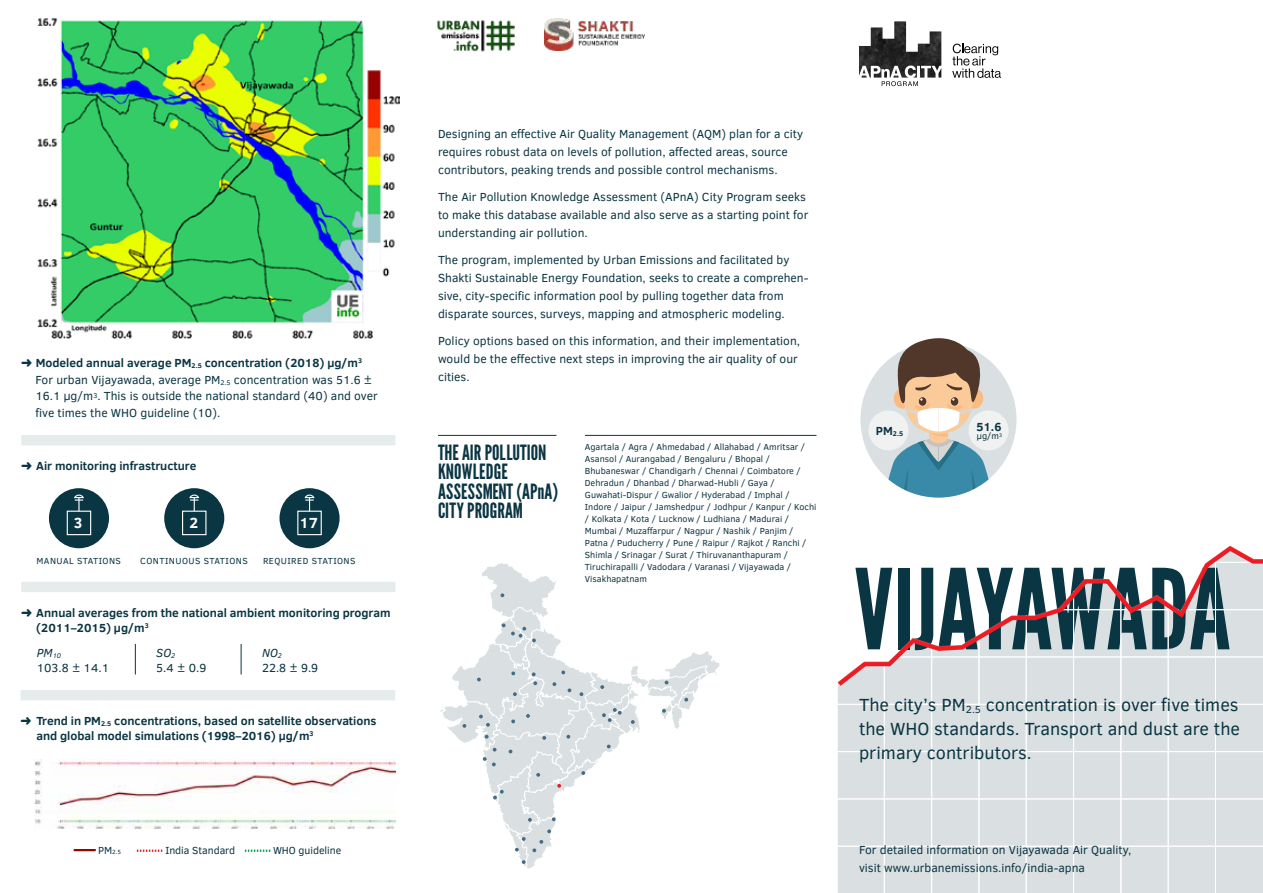
<style>
.page{position:relative;width:1263px;height:893px;background:#fff}
.page>*{position:absolute;margin:0;border:0;box-sizing:border-box;transform-origin:0 0}
.t1{font:111px "League Gothic";color:#0a3542}
.t2{font:21px/19.5px "League Gothic";color:#0a3542}
.t3{font:18px/24px "Clear Sans";color:#0a3542;text-align:justify}
.t4{font:700 15px "Clear Sans";color:#fff}
.t5{font:12px/18px "Clear Sans";color:#0a3542}
.t6{font:700 12px/15px "Clear Sans";color:#0a3542}
.t7{font:10.5px "Clear Sans";letter-spacing:-.005em;color:#0a3542}
.t8{font:9px/12px "Clear Sans";color:#0d3542}
.t9{font:9px "Clear Sans";letter-spacing:.05em;color:#0a3542}
.t10{font:700 7.05px "Clear Sans";color:#0a3542}
.t11{font:6.15px "Clear Sans";color:#0a3542}
.s1{font-weight:700}
.s2{font-style:italic}
.s3{font-size:10.5px}
.s4{font-size:12px}
</style>
<div class="page">
<img style="left:437px;top:20px;width:78px;height:32px">
<img style="left:544px;top:19px;width:101px;height:31px">
<svg style="left:952px;top:44px;width:49px;height:34px"></svg>
<img style="left:859px;top:21px;width:82px;height:57px">
<svg style="left:882px;top:81px;width:36px;height:5px"></svg>
<hr style="left:75px;top:849px;width:20px;height:2px;background:#940500">
<svg style="left:137px;top:850px;width:25px;height:2px"></svg>
<svg style="left:245px;top:850px;width:25px;height:2px"></svg>
<img style="left:38px;top:18px;width:361px;height:321px">
<img style="left:35px;top:760px;width:360px;height:68px">
<div style="left:860px;top:341px;width:156px;height:157px;background:#dae0e2;border-radius:50%"></div>
<hr style="left:135px;top:644px;width:1px;height:30px;background:#0a3542">
<hr style="left:241px;top:644px;width:1px;height:30px;background:#0a3542">
<div style="left:49px;top:488px;width:60px;height:60px;background:#0a3542;border-radius:50%"></div>
<div style="left:67px;top:511px;width:24px;height:24px;border:1px solid #fff"></div>
<svg style="left:73px;top:494px;width:12px;height:17px"></svg>
<div style="left:164px;top:488px;width:60px;height:60px;background:#0a3542;border-radius:50%"></div>
<div style="left:182px;top:511px;width:24px;height:24px;border:1px solid #fff"></div>
<svg style="left:188px;top:494px;width:12px;height:17px"></svg>
<div style="left:279px;top:488px;width:61px;height:60px;background:#0a3542;border-radius:50%"></div>
<div style="left:297px;top:511px;width:25px;height:24px;border:1px solid #fff"></div>
<svg style="left:304px;top:494px;width:11px;height:17px"></svg>
<div style="left:21px;top:435px;width:374px;height:10px;background:#e6ebec"></div>
<div style="left:21px;top:582px;width:374px;height:10px;background:#e6ebec"></div>
<div style="left:21px;top:690px;width:374px;height:10px;background:#e6ebec"></div>
<hr style="left:438px;top:435px;width:118px;height:1px;background:#0a3542">
<hr style="left:585px;top:435px;width:231px;height:1px;background:#0a3542">
<svg style="left:440px;top:563px;width:280px;height:306px"></svg>
<div style="left:868px;top:410px;width:40px;height:40px;background:#f0f1f1;border-radius:50%"></div>
<div style="left:968px;top:410px;width:40px;height:40px;background:#f0f1f1;border-radius:50%"></div>
<svg style="left:888px;top:338px;width:102px;height:160px"></svg>
<svg style="left:837px;top:545px;width:426px;height:348px"></svg>
<p class="t5" style="left:36px;top:355px;width:344px;line-height:16.5px;text-indent:-14px">➜ <span class="s1">Modeled annual average PM</span><sub>2.5</sub> <span class="s1">concentration (2018) μg/m</span><sup>3<br></sup>For urban Vijayawada, average PM<sub>2.5</sub> concentration was 51.6 ± 16.1 μg/m<sup>3</sup>. This is outside the national standard (40) and over five times the WHO guideline (10).</p>
<p class="t6" style="left:21px;top:458px;width:177px">➜ Air monitoring infrastructure</p>
<p class="t4" style="left:74px;top:512px;width:10px">3</p>
<p class="t9" style="left:37px;top:555px;width:86px">MANUAL STATIONS</p>
<p class="t4" style="left:190px;top:512px;width:10px">2</p>
<p class="t9" style="left:140px;top:555px;width:109px">CONTINUOUS STATIONS</p>
<p class="t4" style="left:300px;top:512px;width:20px">17</p>
<p class="t9" style="left:263px;top:555px;width:94px">REQUIRED STATIONS</p>
<p class="t6" style="left:36px;top:605px;width:356px;text-indent:-15px">➜ Annual averages from the national ambient monitoring program (2011–2015) µg/m<sup>3</sup></p>
<p class="t5" style="left:37px;top:645px;width:74px;line-height:15px"><span class="s2">PM</span><sub>10<br></sub>103.8 ± 14.1</p>
<p class="t5" style="left:156px;top:645px;width:52px;line-height:15px"><span class="s2">SO</span><sub>2<br></sub>5.4 ± 0.9</p>
<p class="t5" style="left:262px;top:645px;width:58px;line-height:15px"><span class="s2">NO</span><sub>2<br></sub>22.8 ± 9.9</p>
<p class="t6" style="left:36px;top:712px;width:342px;text-indent:-16px">➜ Trend in PM<sub>2.5</sub> concentrations, based on satellite observations and global model simulations (1998–2016) µg/m<sup>3</sup></p>
<p class="t11" style="left:98px;top:848px;width:24px"><span class="s3">PM</span>2.5</p>
<p class="t7" style="left:165px;top:843px;width:71px">India Standard</p>
<p class="t7" style="left:273px;top:843px;width:70px">WHO guideline</p>
<p class="t5" style="left:438px;top:125px;width:367px">Designing an effective Air Quality Management (AQM) plan for a city requires robust data on levels of pollution, affected areas, source contributors, peaking trends and possible control mechanisms.</p>
<p class="t5" style="left:438px;top:188px;width:372px">The Air Pollution Knowledge Assessment (APnA) City Program seeks to make this database available and also serve as a starting point for understanding air pollution.</p>
<p class="t5" style="left:438px;top:251px;width:372px">The program, implemented by Urban Emissions and facilitated by Shakti Sustainable Energy Foundation, seeks to create a comprehen&shy;sive, city-specific information pool by pulling together data from disparate sources, surveys, mapping and atmospheric modeling.</p>
<p class="t5" style="left:438px;top:332px;width:364px">Policy options based on this information, and their implementation, would be the effective next steps in improving the air quality of our cities.</p>
<h2 class="t2" style="left:438px;top:442px;width:122px">THE AIR POLLUTION<br>KNOWLEDGE<br>ASSESSMENT (APnA)<br>CITY PROGRAM</h2>
<p class="t8" style="left:585px;top:441px;width:233px">Agartala / Agra / Ahmedabad / Allahabad / Amritsar / Asansol / Aurangabad / Bengaluru / Bhopal / Bhubaneswar / Chandigarh / Chennai / Coimbatore / Dehradun / Dhanbad / Dharwad-Hubli / Gaya / Guwahati-Dispur / Gwalior / Hyderabad / Imphal / Indore / Jaipur / Jamshedpur / Jodhpur / Kanpur / Kochi / Kolkata / Kota / Lucknow / Ludhiana / Madurai / Mumbai / Muzaffarpur / Nagpur / Nashik / Panjim / Patna / Puducherry / Pune / Raipur / Rajkot / Ranchi / Shimla / Srinagar / Surat / Thiruvananthapuram / Tiruchirapalli / Vadodara / Varanasi / Vijayawada / Visakhapatnam</p>
<p class="t10" style="left:876px;top:428px;width:29px"><span class="s4">PM</span>2.5</p>
<p class="t6" style="left:976px;top:419px;width:27px">51.6</p>
<p class="t9" style="left:977px;top:430px;width:27px">μg/m<sup>3</sup></p>
<h1 class="t1" style="left:854px;top:544px;width:378px">VIJAYAWADA</h1>
<h3 class="t3" style="left:859px;top:693px;width:383px">The city’s PM<sub>2.5</sub> concentration is over five times the WHO standards. Transport and dust are the primary contributors.</h3>
<p class="t5" style="left:859px;top:840px;width:274px">For detailed information on Vijayawada Air Quality, visit www.urbanemissions.info/india-apna</p>
</div>
